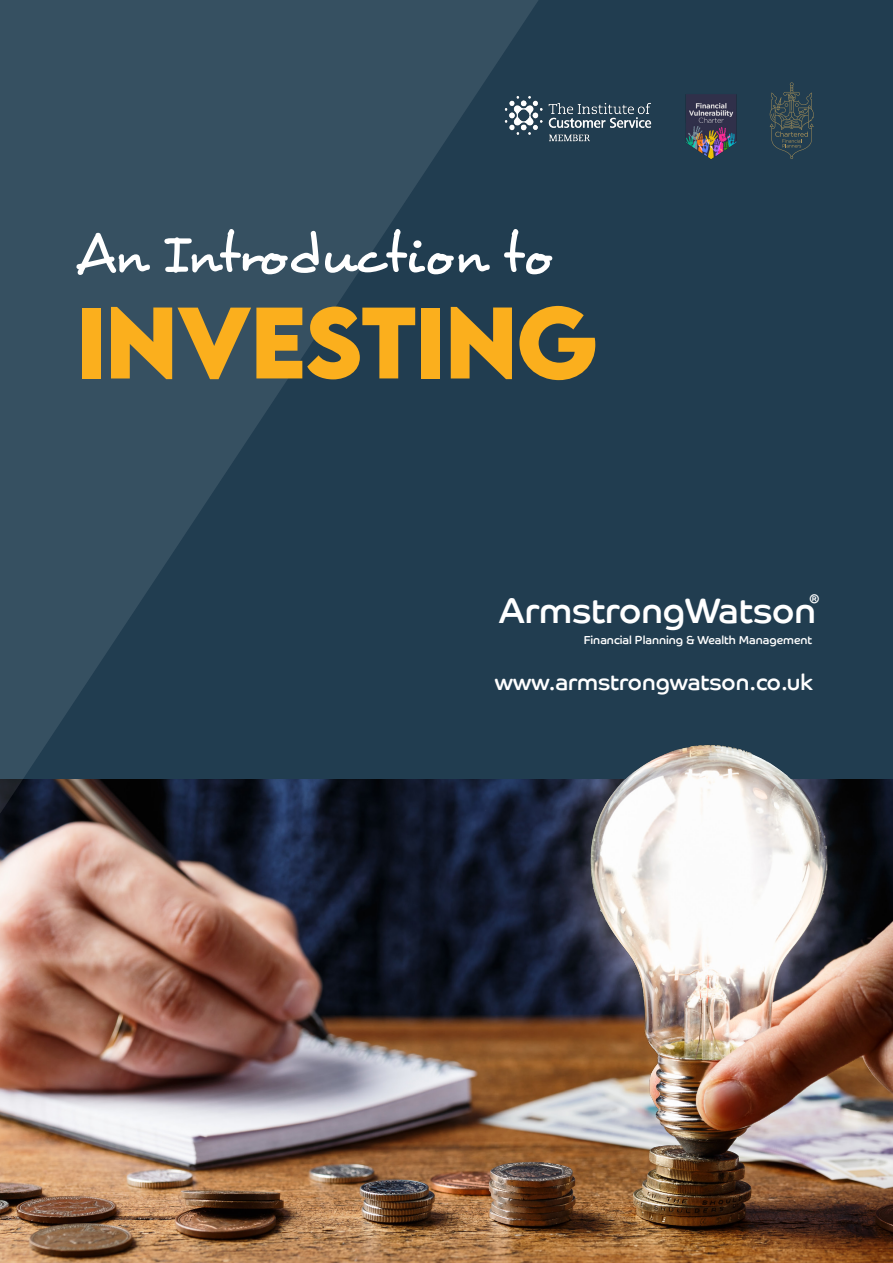
<style>
.page{position:relative;width:893px;height:1263px;background:#fff}
.page>*{position:absolute;margin:0;border:0;box-sizing:border-box;transform-origin:0 0}
.t1{font:700 90px "LEMONMILK";letter-spacing:-.02em;color:#fbaf1d}
.t2{font:57px "AW Script";letter-spacing:-.02em;color:#fff}
.t3{font:35.55px "Co Headline";color:#fff}
.t4{font:22.5px "Co Headline";color:#fff}
.t5{font:12.3px "Co Headline";color:#fff}
.t6{font:11.7px "Co Headline";color:#fff}
</style>
<div class="page">
<div style="left:0;top:0;width:893px;height:887px;background:#213d50"></div>
<img style="left:0;top:813px;width:446px;height:450px">
<svg style="left:0;top:0;width:538px;height:813px;fill:#365061"></svg>
<svg style="left:770px;top:82px;width:44px;height:77px"></svg>
<img style="left:685px;top:94px;width:52px;height:65px">
<img style="left:446px;top:682px;width:447px;height:581px">
<img style="left:490px;top:90px;width:162px;height:56px">
<p class="t2" style="left:75px;top:219px;width:479px">An Introduction to</p>
<p class="t1" style="left:75px;top:282px;width:524px">INVESTING</p>
<p class="t5" style="left:809px;top:591px;width:11px">®</p>
<p class="t3" style="left:499px;top:589px;width:319px">ArmstrongWatson</p>
<p class="t6" style="left:584px;top:633px;width:230px">Financial Planning &amp; Wealth Management</p>
<p class="t4" style="left:495px;top:669px;width:320px">www.armstrongwatson.co.uk</p>
</div>
